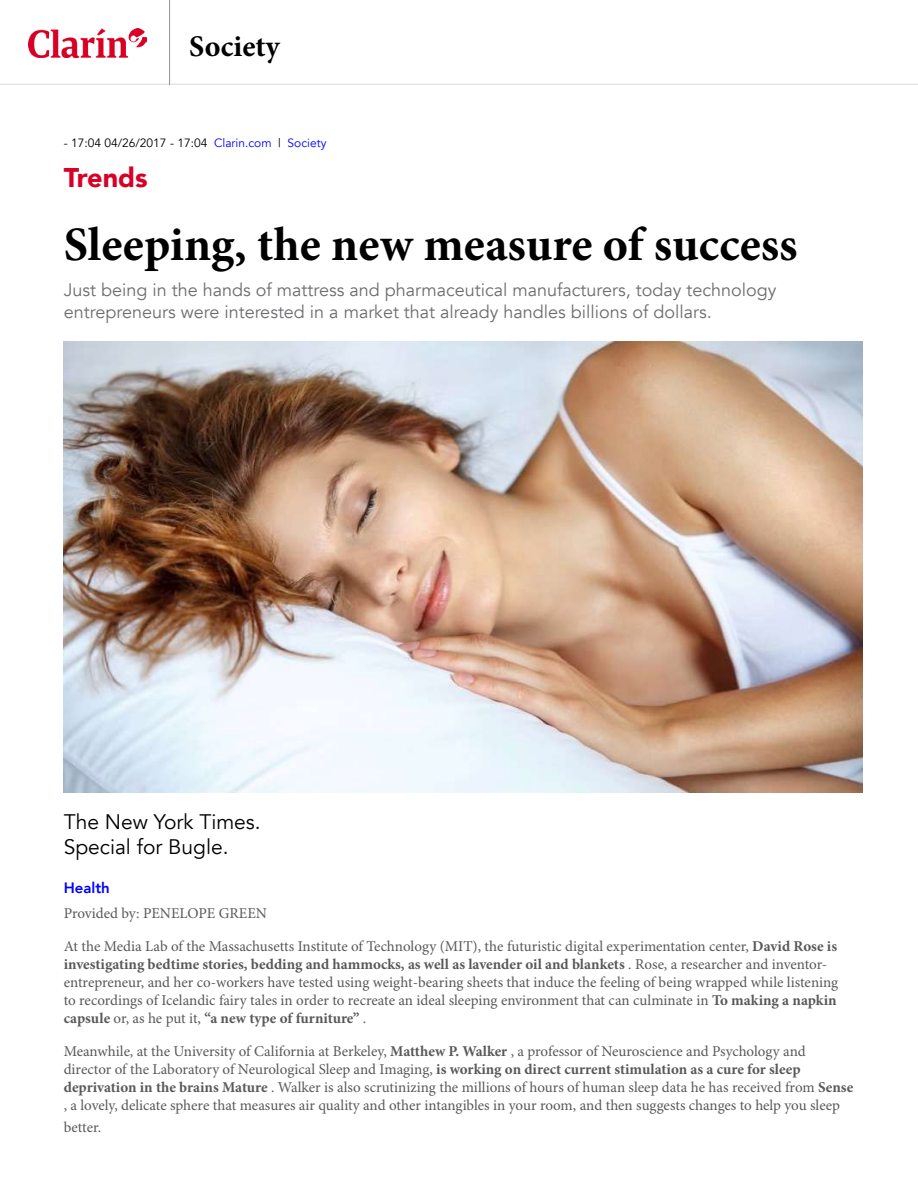
<style>
.page{position:relative;width:918px;height:1188px;background:#fff}
.page>*{position:absolute;margin:0;border:0;box-sizing:border-box;transform-origin:0 0}
.t1{font:700 48px "Minion Pro";color:#000}
.t2{font:700 30px "Minion Pro";letter-spacing:.005em;color:#000}
.t3{font:900 27px "Avenir";color:#d80026}
.t4{font:21px/25.2px "Avenir";color:#000}
.t5{font:18px/21.6px "Avenir";color:#6d6e71}
.t6{font:15px/18px "Minion Pro";color:#58595b}
.t7{font:800 15px "Avenir";color:#00f}
.t8{font:12px "Avenir";color:#000}
.s1{color:#00f}
.s2{font-weight:700}
</style>
<div class="page">
<img style="left:29px;top:28px;width:117px;height:29px">
<hr style="left:0;top:83px;width:918px;height:2px;background:#e6e7e8">
<hr style="left:169px;top:0;width:1px;height:85px;background:#939598">
<img style="left:64px;top:341px;width:799px;height:451px">
<h2 class="t2" style="left:189px;top:29px;width:92px">Society</h2>
<p class="t8" style="left:64px;top:136px;width:264px">- 17:04 04/26/2017 - 17:04 <span class="s1">Clarin.com</span> | <span class="s1">Society</span></p>
<h3 class="t3" style="left:64px;top:154px;width:86px">Trends</h3>
<h1 class="t1" style="left:64px;top:215px;width:735px">Sleeping, the new measure of success</h1>
<p class="t5" style="left:64px;top:279px;width:714px">Just being in the hands of mattress and pharmaceutical manufacturers, today technology entrepreneurs were interested in a market that already handles billions of dollars.</p>
<h3 class="t4" style="left:64px;top:810px;width:199px">The New York Times.<br>Special for Bugle.</h3>
<p class="t7" style="left:64px;top:876px;width:48px">Health</p>
<p class="t6" style="left:64px;top:905px;width:205px">Provided by: PENELOPE GREEN</p>
<p class="t6" style="left:64px;top:938px;width:776px">At the Media Lab of the Massachusetts Institute of Technology (MIT), the futuristic digital experimentation center, <span class="s2">David Rose is investigating bedtime stories, bedding and hammocks, as well as lavender oil and blankets</span> . Rose, a researcher and inventor&shy;entrepreneur, and her co-workers have tested using weight-bearing sheets that induce the feeling of being wrapped while listening to recordings of Icelandic fairy tales in order to recreate an ideal sleeping environment that can culminate in <span class="s2">To making a napkin capsule</span> or, as he put it, <span class="s2">“a new type of furniture”</span> .</p>
<p class="t6" style="left:64px;top:1043px;width:791px">Meanwhile, at the University of California at Berkeley, <span class="s2">Matthew P. Walker</span> , a professor of Neuroscience and Psychology and director of the Laboratory of Neurological Sleep and Imaging, <span class="s2">is working on direct current stimulation as a cure for sleep deprivation in the brains Mature</span> . Walker is also scrutinizing the millions of hours of human sleep data he has received from <span class="s2">Sense </span>, a lovely, delicate sphere that measures air quality and other intangibles in your room, and then suggests changes to help you sleep</p>
<p class="t6" style="left:64px;top:1119px;width:39px">better.</p>
</div>
